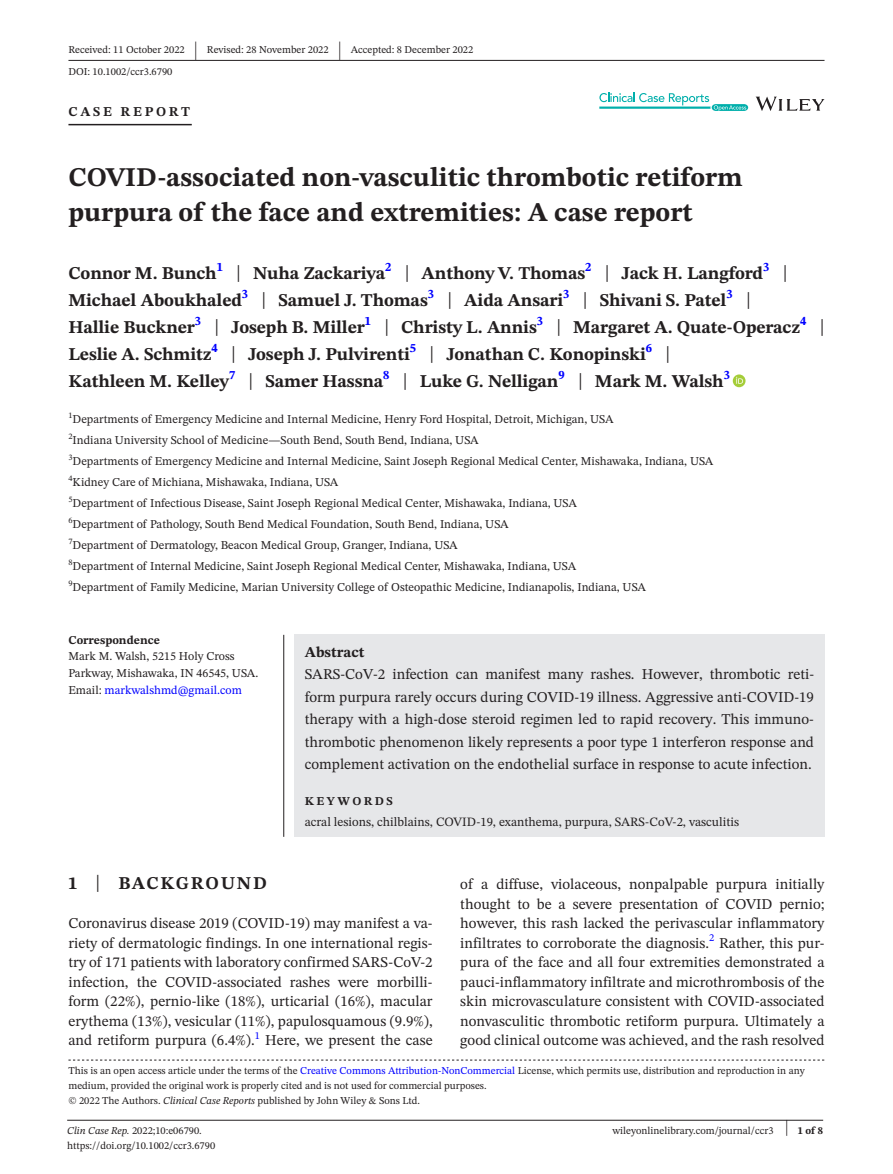
<style>
.page{position:relative;width:893px;height:1174px;background:#fff}
.page>*{position:absolute;margin:0;border:0;box-sizing:border-box;transform-origin:0 0}
.t1{font:700 27px/34.5px "STIX Two Text";color:#231f20}
.t2{font:25.65px "STIX Two Text";color:#231f20;scale:.49 1}
.t3{font:700 18px/27px "STIX Two Text";letter-spacing:-.01em;color:#231f20}
.t4{font:700 18px "STIX Two Text";letter-spacing:.1em;color:#231f20}
.t5{font:15px/19.5px "STIX Two Text";color:#231f20;text-align:justify}
.t6{font:700 15px "STIX Two Text";color:#231f20}
.t7{font:700 13.5px "STIX Two Text";letter-spacing:.2em;color:#231f20}
.t8{font:12.75px "STIX Two Text";color:#231f20}
.t9{font:12px/16.5px "STIX Two Text";color:#231f20}
.t10{font:700 12px "STIX Two Text";color:#231f20}
.t11{font:700 12px "STIX Two Text";letter-spacing:.2em;color:#231f20}
.t12{font:10.5px/15px "STIX Two Text";color:#231f20}
.t13{font:700 10.5px "STIX Two Text";color:#231f20}
.t14{font:10.5px "STIX Two Text";color:#00f}
.t15{font:8.4px "STIX Two Text";color:#231f20}
.s1{font-weight:400;font-size:23.4px}
.s2{color:#00f}
.s3{font-weight:400;font-size:23.7px}
.s4{font-style:italic}
.s5{font-weight:400;font-size:22.2px}
</style>
<div class="page">
<hr style="left:67px;top:1119px;width:756px;height:1px;background:#231f20">
<svg style="left:756px;top:97px;width:68px;height:14px"></svg>
<svg style="left:599px;top:93px;width:149px;height:18px"></svg>
<hr style="left:68px;top:60px;width:756px;height:1px;background:#231f20">
<hr style="left:68px;top:124px;width:124px;height:1px;background:#231f20">
<svg style="left:733px;top:374px;width:12px;height:13px"></svg>
<svg style="left:736px;top:377px;width:7px;height:7px"></svg>
<svg style="left:68px;top:1059px;width:756px;height:1px"></svg>
<div style="left:294px;top:635px;width:530px;height:202px;background:#e6e7e9"></div>
<hr style="left:283px;top:635px;width:1px;height:202px;background:#231f20">
<p class="t12" style="left:68px;top:42px;width:118px">Received: 11 October 2022</p>
<h2 class="t2" style="left:194px;top:32px;width:8px">|</h2>
<p class="t12" style="left:207px;top:42px;width:123px">Revised: 28 November 2022</p>
<h2 class="t2" style="left:338px;top:32px;width:8px">|</h2>
<p class="t12" style="left:351px;top:42px;width:124px">Accepted: 8 December 2022</p>
<p class="t12" style="left:68px;top:64px;width:105px">DOI: 10.1002/ccr3.6790</p>
<p class="t7" style="left:68px;top:101px;width:123px">CASE REPORT</p>
<h1 class="t1" style="left:68px;top:161px;width:676px">COVID-associated non-vasculitic thrombotic retiform purpura of the face and extremities: A case report</h1>
<p class="t3" style="left:68px;top:260px;width:757px">Connor M. Bunch<sup>1</sup> <span class="s1">|</span> Nuha Zackariya<sup>2</sup> <span class="s1">|</span> Anthony V. Thomas<sup>2</sup> <span class="s1">|</span> Jack H. Langford<sup>3</sup> <span class="s1">| </span>Michael Aboukhaled<sup>3</sup> <span class="s1">|</span> Samuel J. Thomas<sup>3</sup> <span class="s1">|</span> Aida Ansari<sup>3</sup> <span class="s1">|</span> Shivani S. Patel<sup>3</sup> <span class="s1">|<br></span>Hallie Buckner<sup>3</sup> <span class="s1">|</span> Joseph B. Miller<sup>1</sup> <span class="s1">|</span> Christy L. Annis<sup>3</sup> <span class="s1">|</span> Margaret A. Quate-Operacz<sup>4</sup> <span class="s1">| </span>Leslie A. Schmitz<sup>4</sup> <span class="s1">|</span> Joseph J. Pulvirenti<sup>5</sup> <span class="s1">|</span> Jonathan C. Konopinski<sup>6</sup> <span class="s1">|<br></span>Kathleen M. Kelley<sup>7</sup> <span class="s1">|</span> Samer Hassna<sup>8</sup> <span class="s1">|</span> Luke G. Nelligan<sup>9</sup> <span class="s1">|</span> Mark M. Walsh<sup>3</sup></p>
<p class="t15" style="left:68px;top:409px;width:6px">1</p>
<p class="t9" style="left:73px;top:411px;width:543px">Departments of Emergency Medicine and Internal Medicine, Henry Ford Hospital, Detroit, Michigan, USA</p>
<p class="t15" style="left:68px;top:430px;width:6px">2</p>
<p class="t9" style="left:73px;top:432px;width:408px">Indiana University School of Medicine—South Bend, South Bend, Indiana, USA</p>
<p class="t15" style="left:68px;top:451px;width:6px">3</p>
<p class="t9" style="left:73px;top:453px;width:642px">Departments of Emergency Medicine and Internal Medicine, Saint Joseph Regional Medical Center, Mishawaka, Indiana, USA</p>
<p class="t15" style="left:68px;top:472px;width:6px">4</p>
<p class="t9" style="left:73px;top:474px;width:267px">Kidney Care of Michiana, Mishawaka, Indiana, USA</p>
<p class="t15" style="left:68px;top:493px;width:6px">5</p>
<p class="t9" style="left:73px;top:495px;width:506px">Department of Infectious Disease, Saint Joseph Regional Medical Center, Mishawaka, Indiana, USA</p>
<p class="t15" style="left:68px;top:514px;width:6px">6</p>
<p class="t9" style="left:73px;top:516px;width:438px">Department of Pathology, South Bend Medical Foundation, South Bend, Indiana, USA</p>
<p class="t15" style="left:68px;top:535px;width:6px">7</p>
<p class="t9" style="left:73px;top:537px;width:387px">Department of Dermatology, Beacon Medical Group, Granger, Indiana, USA</p>
<p class="t15" style="left:68px;top:556px;width:6px">8</p>
<p class="t9" style="left:73px;top:558px;width:505px">Department of Internal Medicine, Saint Joseph Regional Medical Center, Mishawaka, Indiana, USA</p>
<p class="t15" style="left:68px;top:577px;width:6px">9</p>
<p class="t9" style="left:73px;top:579px;width:575px">Department of Family Medicine, Marian University College of Osteopathic Medicine, Indianapolis, Indiana, USA</p>
<p class="t10" style="left:68px;top:631px;width:93px">Correspondence</p>
<p class="t9" style="left:68px;top:648px;width:191px">Mark M. Walsh, 5215 Holy Cross<br>Parkway, Mishawaka, IN 46545, USA.<br>Email: <span class="s2">markwalshmd@gmail.com</span></p>
<p class="t6" style="left:305px;top:641px;width:61px">Abstract</p>
<p class="t5" style="left:305px;top:663px;width:511px;line-height:22.5px">SARS-CoV-2 infection can manifest many rashes. However, thrombotic reti&shy;form purpura rarely occurs during COVID-19 illness. Aggressive anti-COVID-19 therapy with a high-dose steroid regimen led to rapid recovery. This immuno&shy;thrombotic phenomenon likely represents a poor type 1 interferon response and complement activation on the endothelial surface in response to acute infection.</p>
<p class="t11" style="left:305px;top:792px;width:90px">KEYWORDS</p>
<p class="t8" style="left:305px;top:813px;width:436px">acral lesions, chilblains, COVID-19, exanthema, purpura, SARS-CoV-2, vasculitis</p>
<p class="t4" style="left:68px;top:870px;width:200px">1 <span class="s3">|</span> BACKGROUND</p>
<p class="t5" style="left:68px;top:913px;width:366px">Coronavirus disease 2019 (COVID-19) may manifest a va&shy;riety of dermatologic findings. In one international regis&shy;try of 171 patients with laboratory confirmed SARS-CoV-2 infection, the COVID-associated rashes were morbilli&shy;form (22%), pernio-like (18%), urticarial (16%), macular erythema (13%), vesicular (11%), papulosquamous (9.9%), and retiform purpura (6.4%).</p>
<p class="t14" style="left:255px;top:1027px;width:7px">1</p>
<p class="t5" style="left:265px;top:1030px;width:169px">Here, we present the case</p>
<p class="t5" style="left:460px;top:874px;width:366px">of a diffuse, violaceous, nonpalpable purpura initially thought to be a severe presentation of COVID pernio; however, this rash lacked the perivascular inflammatory infiltrates to corroborate the diagnosis.</p>
<p class="t14" style="left:709px;top:930px;width:7px">2</p>
<p class="t5" style="left:460px;top:933px;width:366px;text-indent:259px">Rather, this pur&shy;pura of the face and all four extremities demonstrated a pauci-inflammatory infiltrate and microthrombosis of the skin microvasculature consistent with COVID-associated nonvasculitic thrombotic retiform purpura. Ultimately a good clinical outcome was achieved, and the rash resolved</p>
<p class="t12" style="left:68px;top:1063px;width:738px">This is an open access article under the terms of the <span class="s2">Creative Commons Attribution-NonCommercial</span> License, which permits use, distribution and reproduction in any medium, provided the original work is properly cited and is not used for commercial purposes.<br>© 2022 The Authors. <span class="s4">Clinical Case Reports</span> published by John Wiley &amp; Sons Ltd.</p>
<p class="t12" style="left:67px;top:1123px;width:136px"><span class="s4">Clin Case Rep.</span> 2022;10:e06790.</p>
<p class="t13" style="left:785px;top:1123px;width:39px"><span class="s5">|</span> 1 of 8</p>
<p class="t12" style="left:67px;top:1138px;width:150px">https://doi.org/10.1002/ccr3.6790</p>
<p class="t12" style="left:612px;top:1123px;width:163px">wileyonlinelibrary.com/journal/ccr3</p>
</div>
